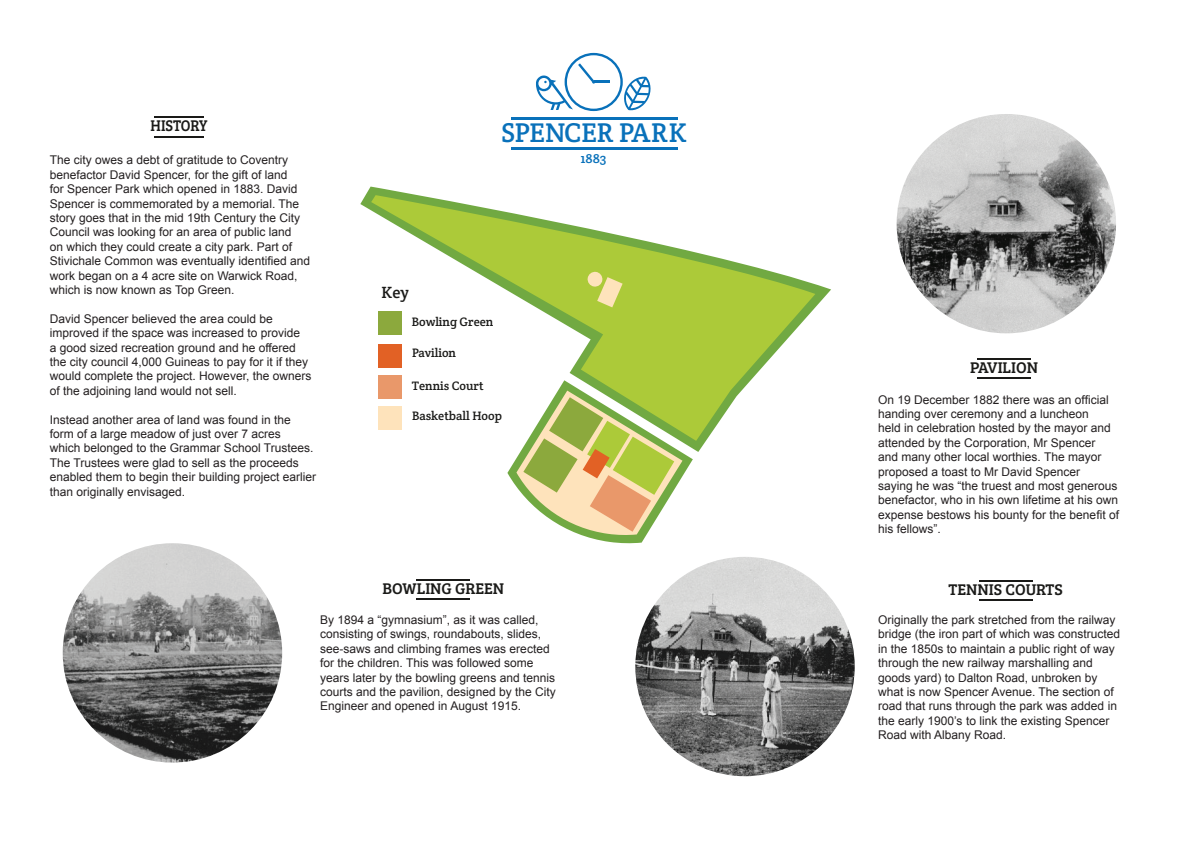
<style>
.page{position:relative;width:1191px;height:842px;background:#fff}
.page>*{position:absolute;margin:0;border:0;box-sizing:border-box;transform-origin:0 0}
.t1{font:27.4px "Crete Round";letter-spacing:-.005em;color:#0971ba}
.t2{font:16.5px "Crete Round";color:#1a1a18}
.t3{font:16px "Bree Serif";color:#1a1a18}
.t4{font:16px "Bree Serif";color:#1a1a18;scale:.91 1}
.t5{font:13.7px "Crete Round";color:#0971ba}
.t6{font:12.4px "Crete Round";color:#1a1a18}
.t7{font:12px/14.4px "Arial";color:#231f20}
</style>
<div class="page">
<svg style="left:360px;top:187px;width:471px;height:265px"></svg>
<svg style="left:371px;top:195px;width:444px;height:246px"></svg>
<svg style="left:507px;top:380px;width:186px;height:164px"></svg>
<svg style="left:587px;top:271px;width:35px;height:36px"></svg>
<div style="left:378px;top:311px;width:23px;height:24px;background:#8ca93d"></div>
<div style="left:378px;top:344px;width:23px;height:23px;background:#e26125"></div>
<div style="left:378px;top:376px;width:23px;height:23px;background:#e9986a"></div>
<div style="left:378px;top:406px;width:23px;height:24px;background:#fee3bb"></div>
<img style="left:635px;top:557px;width:219px;height:219px;border-radius:110px">
<img style="left:896px;top:114px;width:220px;height:219px;border-radius:110px">
<img style="left:63px;top:543px;width:219px;height:220px;border-radius:110px">
<hr style="left:154px;top:116px;width:50px;height:2px;background:#1a1a18">
<hr style="left:154px;top:136px;width:50px;height:1px;background:#1a1a18">
<hr style="left:977px;top:359px;width:54px;height:1px;background:#1a1a18">
<hr style="left:977px;top:377px;width:54px;height:2px;background:#1a1a18">
<hr style="left:978px;top:580px;width:54px;height:1px;background:#1a1a18">
<hr style="left:978px;top:599px;width:54px;height:1px;background:#1a1a18">
<hr style="left:416px;top:579px;width:54px;height:2px;background:#1a1a18">
<hr style="left:416px;top:598px;width:54px;height:2px;background:#1a1a18">
<hr style="left:511px;top:117px;width:166px;height:2px;background:#0971ba">
<hr style="left:511px;top:147px;width:166px;height:2px;background:#0971ba">
<svg style="left:536px;top:53px;width:115px;height:58px"></svg>
<p class="t4" style="left:151px;top:114px;width:64px">HISTORY</p>
<p class="t7" style="left:50px;top:153px;width:262px">The city owes a debt of gratitude to Coventry benefactor David Spencer, for the gift of land<br>for Spencer Park which opened in 1883. David Spencer is commemorated by a memorial. The story goes that in the mid 19th Century the City Council was looking for an area of public land<br>on which they could create a city park. Part of Stivichale Common was eventually identified and work began on a 4 acre site on Warwick Road, which is now known as Top Green.</p>
<p class="t7" style="left:50px;top:312px;width:263px">David Spencer believed the area could be improved if the space was increased to provide<br>a good sized recreation ground and he offered the city council 4,000 Guineas to pay for it if they would complete the project. However, the owners of the adjoining land would not sell.</p>
<p class="t7" style="left:50px;top:412px;width:268px">Instead another area of land was found in the form of a large meadow of just over 7 acres<br>which belonged to the Grammar School Trustees.<br>The Trustees were glad to sell as the proceeds enabled them to begin their building project earlier than originally envisaged.</p>
<p class="t1" style="left:501px;top:115px;width:187px">SPENCER PARK</p>
<p class="t2" style="left:381px;top:281px;width:29px">Key</p>
<p class="t6" style="left:412px;top:313px;width:83px">Bowling Green</p>
<p class="t6" style="left:412px;top:345px;width:45px">Pavilion</p>
<p class="t6" style="left:412px;top:377px;width:73px">Tennis Court</p>
<p class="t6" style="left:412px;top:408px;width:91px">Basketball Hoop</p>
<p class="t5" style="left:581px;top:149px;width:27px">1883</p>
<p class="t3" style="left:970px;top:356px;width:70px">PAVILION</p>
<p class="t7" style="left:878px;top:392px;width:242px">On 19 December 1882 there was an official handing over ceremony and a luncheon<br>held in celebration hosted by the mayor and attended by the Corporation, Mr Spencer<br>and many other local worthies. The mayor proposed a toast to Mr David Spencer<br>saying he was “the truest and most generous benefactor, who in his own lifetime at his own expense bestows his bounty for the benefit of his fellows”.</p>
<p class="t3" style="left:383px;top:577px;width:123px">BOWLING GREEN</p>
<p class="t3" style="left:948px;top:577px;width:116px">TENNIS COURTS</p>
<p class="t7" style="left:320px;top:613px;width:237px">By 1894 a “gymnasium”, as it was called, consisting of swings, roundabouts, slides, see-saws and climbing frames was erected for the children. This was followed some years later by the bowling greens and tennis courts and the pavilion, designed by the City Engineer and opened in August 1915.</p>
<p class="t7" style="left:878px;top:613px;width:244px">Originally the park stretched from the railway bridge (the iron part of which was constructed in the 1850s to maintain a public right of way through the new railway marshalling and goods yard) to Dalton Road, unbroken by what is now Spencer Avenue. The section of road that runs through the park was added in the early 1900’s to link the existing Spencer Road with Albany Road.</p>
</div>
